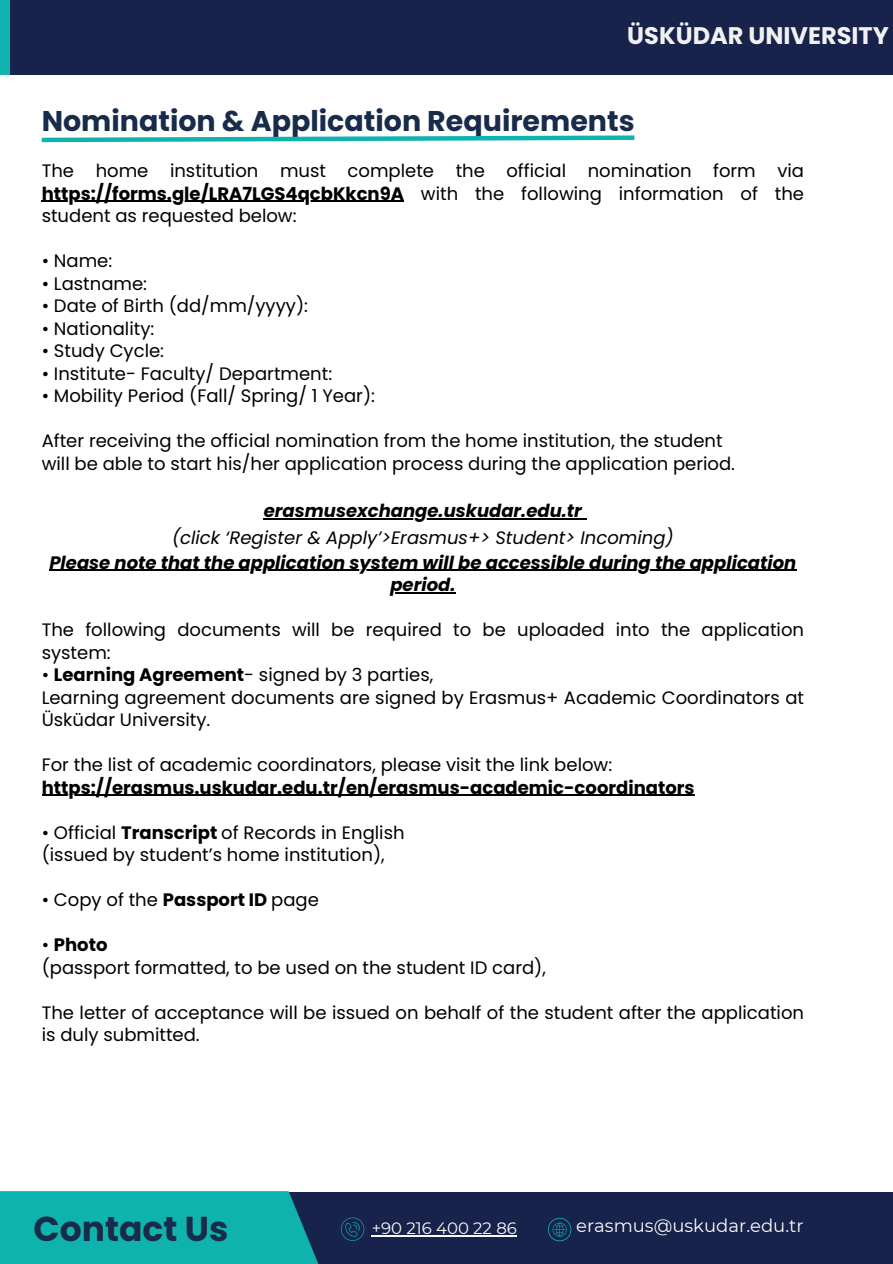
<style>
.page{position:relative;width:893px;height:1264px;background:#fff}
.page>*{position:absolute;margin:0;border:0;box-sizing:border-box;transform-origin:0 0}
.t1{font:700 34.5px "Poppins";color:#182b4b}
.t2{font:700 28.5px "Poppins";color:#182b4b}
.t3{font:700 24px "Poppins";color:#f1f1f1}
.t4{font:18px/22.5px "Poppins";color:#000}
.t5{font:italic 700 18px "Poppins";color:#000}
.t6{font:700 18px "Poppins";color:#000}
.t7{font:italic 18px "Poppins";color:#000}
.t8{font:18px "Montserrat";color:#fafafa}
.t9{font:16.5px "Montserrat";color:#fafafa}
.s1{font-weight:700}
.s2{font-weight:400}
</style>
<div class="page">
<div style="left:208px;top:1191px;width:684px;height:72px;background:#18234b"></div>
<svg style="left:0;top:1191px;width:452px;height:72px;fill:#0fb3ad"></svg>
<svg style="left:548px;top:1218px;width:23px;height:23px"></svg>
<hr style="left:371px;top:1235px;width:146px;height:1px;background:#fafafa">
<svg style="left:341px;top:1217px;width:23px;height:23px"></svg>
<hr style="left:42px;top:201px;width:362px;height:1px;background:#000">
<hr style="left:264px;top:518px;width:318px;height:1px;background:#000">
<hr style="left:49px;top:570px;width:747px;height:1px;background:#000">
<hr style="left:390px;top:592px;width:65px;height:1px;background:#000">
<hr style="left:42px;top:795px;width:652px;height:1px;background:#000">
<svg style="left:41px;top:135px;width:594px;height:8px"></svg>
<div style="left:0;top:0;width:892px;height:74px;background:#18234b"></div>
<div style="left:0;top:0;width:10px;height:74px;background:#0fb3ad"></div>
<p class="t3" style="left:627px;top:19px;width:263px">ÜSKÜDAR UNIVERSITY</p>
<p class="t2" style="left:42px;top:101px;width:594px">Nomination &amp; Application Requirements</p>
<p class="t4" style="left:42px;top:159px;width:763px">The home institution must complete the official nomination form via</p>
<p class="t4" style="left:42px;top:182px;width:763px"><span class="s1">https://forms.gle/LRA7LGS4qcbKkcn9A</span> with the following information of the student as requested below:</p>
<p class="t4" style="left:42px;top:249px;width:72px">• Name:</p>
<p class="t4" style="left:42px;top:272px;width:107px">• Lastname:</p>
<p class="t4" style="left:42px;top:294px;width:268px">• Date of Birth (dd/mm/yyyy):</p>
<p class="t4" style="left:42px;top:317px;width:114px">• Nationality:</p>
<p class="t4" style="left:42px;top:339px;width:124px">• Study Cycle:</p>
<p class="t4" style="left:42px;top:362px;width:292px">• Institute- Faculty/ Department:</p>
<p class="t4" style="left:42px;top:384px;width:335px">• Mobility Period (Fall/ Spring/ 1 Year):</p>
<p class="t4" style="left:42px;top:429px;width:682px">After receiving the official nomination from the home institution, the student</p>
<p class="t4" style="left:42px;top:452px;width:694px">will be able to start his/her application process during the application period.</p>
<p class="t5" style="left:264px;top:498px;width:319px">erasmusexchange.uskudar.edu.tr</p>
<p class="t7" style="left:172px;top:525px;width:503px">(click ‘Register &amp; Apply’&gt;Erasmus+&gt; Student&gt; Incoming)</p>
<p class="t5" style="left:49px;top:550px;width:748px">Please note that the application system will be accessible during the application</p>
<p class="t5" style="left:390px;top:572px;width:67px">period.</p>
<p class="t4" style="left:42px;top:618px;width:763px">The following documents will be required to be uploaded into the application</p>
<p class="t4" style="left:42px;top:641px;width:71px">system:</p>
<p class="t4" style="left:42px;top:663px;width:393px">• <span class="s1">Learning Agreement</span>- signed by 3 parties,</p>
<p class="t4" style="left:42px;top:686px;width:763px">Learning agreement documents are signed by Erasmus+ Academic Coordinators at</p>
<p class="t4" style="left:42px;top:708px;width:170px">Üsküdar University.</p>
<p class="t4" style="left:42px;top:753px;width:572px">For the list of academic coordinators, please visit the link below:</p>
<p class="t6" style="left:42px;top:775px;width:654px">https://erasmus.uskudar.edu.tr/en/erasmus-academic-coordinators</p>
<p class="t4" style="left:42px;top:821px;width:364px">• Official <span class="s1">Transcript</span> of Records in English</p>
<p class="t4" style="left:42px;top:843px;width:344px">(issued by student’s home institution),</p>
<p class="t4" style="left:42px;top:888px;width:278px">• Copy of the <span class="s1">Passport ID</span> page</p>
<p class="t6" style="left:42px;top:932px;width:67px"><span class="s2">•</span> Photo</p>
<h1 class="t4" style="left:42px;top:956px;width:506px">(passport formatted, to be used on the student ID card),</h1>
<p class="t4" style="left:42px;top:1001px;width:763px">The letter of acceptance will be issued on behalf of the student after the application is duly submitted.</p>
<h3 class="t1" style="left:33px;top:1205px;width:196px">Contact Us</h3>
<p class="t9" style="left:371px;top:1218px;width:147px">+90 216 400 22 86</p>
<h2 class="t8" style="left:576px;top:1214px;width:229px">erasmus@uskudar.edu.tr</h2>
</div>
